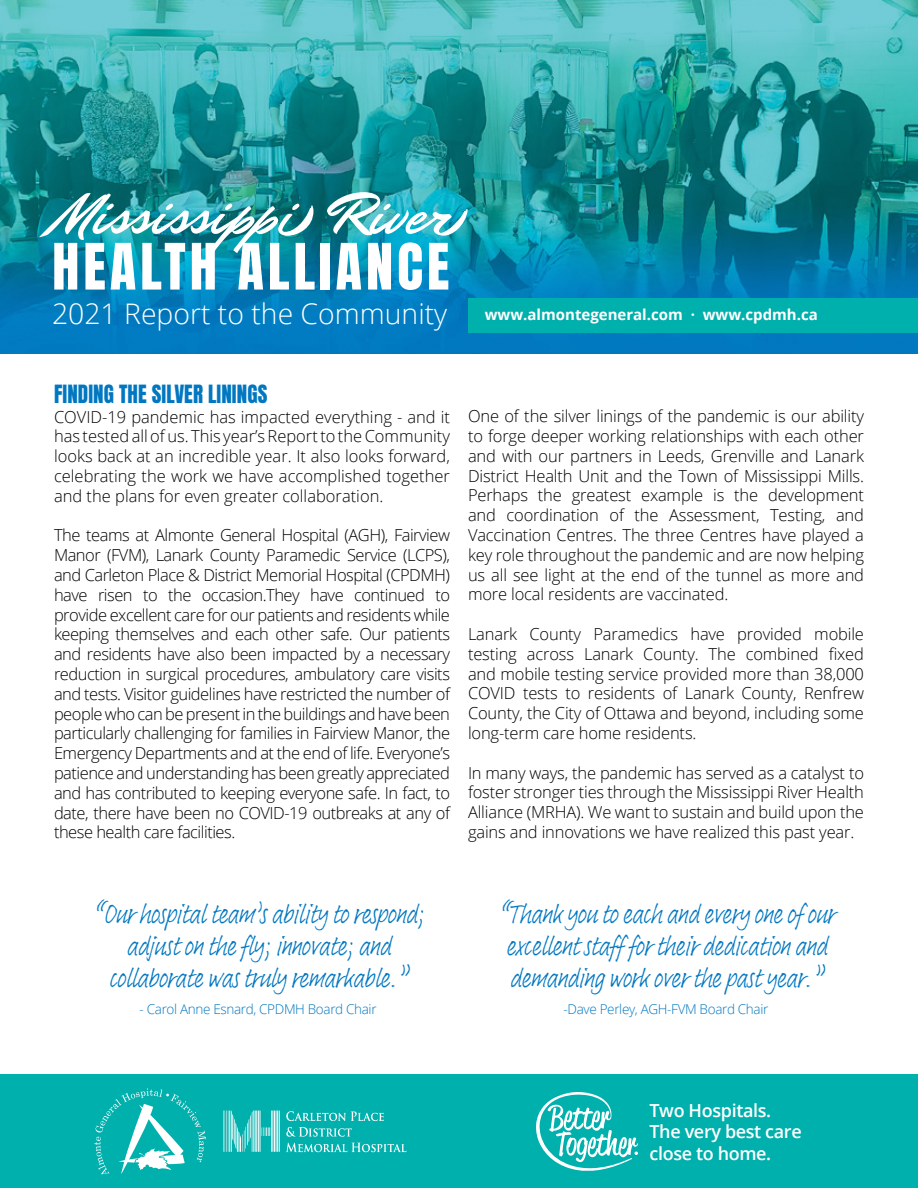
<style>
.page{position:relative;width:918px;height:1188px;background:#fff}
.page>*{position:absolute;margin:0;border:0;box-sizing:border-box;transform-origin:0 0}
.t1{font:59.1px "Mr Dafoe Pro";color:#fff}
.t2{font:54.3px "Anton";letter-spacing:.075em;color:#fff}
.t3{font:300 28.35px "Open Sans";color:#fff}
.t4{font:27px/32.4px "Adobe Handwriting Frank";letter-spacing:-.025em;color:#0177c1;text-align:center}
.t5{font:21px "Anton";letter-spacing:.005em;color:#0177c1}
.t6{font:600 18px/21.6px "Open Sans";letter-spacing:-.02em;color:#fff}
.t7{font:300 16.5px/19.8px "Open Sans";letter-spacing:-.01em;color:#000;text-align:justify}
.t8{font:700 15px "Open Sans";color:#fff}
.t9{font:300 13.5px "Open Sans";letter-spacing:-.025em;color:#0177c1}
</style>
<div class="page">
<img style="left:0;top:0;width:918px;height:354px">
<div style="left:468px;top:298px;width:450px;height:35px;background:#00b0ad"></div>
<div style="left:0;top:1075px;width:918px;height:113px;background:#00b0ad"></div>
<svg style="left:536px;top:1092px;width:102px;height:79px"></svg>
<svg style="left:94px;top:1088px;width:112px;height:86px"></svg>
<svg style="left:286px;top:1111px;width:98px;height:10px"></svg>
<svg style="left:286px;top:1127px;width:66px;height:10px"></svg>
<svg style="left:286px;top:1143px;width:121px;height:9px"></svg>
<svg style="left:223px;top:1110px;width:57px;height:42px"></svg>
<h1 class="t1" style="left:52px;top:178px;width:419px">Mississipp i Riv er</h1>
<h2 class="t2" style="left:52px;top:239px;width:399px">HEALTH ALLIANCE</h2>
<h3 class="t3" style="left:52px;top:294px;width:397px">2021 Report to the Community</h3>
<p class="t8" style="left:485px;top:303px;width:335px">www.almontegeneral.com · www.cpdmh.ca</p>
<p class="t5" style="left:54px;top:383px;width:215px">FINDING THE SILVER LININGS</p>
<p class="t7" style="left:54px;top:406px;width:398px">COVID-19 pandemic has impacted everything - and it has tested all of us. This year’s Report to the Community looks back at an incredible year. It also looks forward, celebrating the work we have accomplished together and the plans for even greater collaboration.</p>
<p class="t7" style="left:54px;top:525px;width:398px">The teams at Almonte General Hospital (AGH), Fairview Manor (FVM), Lanark County Paramedic Service (LCPS), and Carleton Place &amp; District Memorial Hospital (CPDMH) have risen to the occasion.They have continued to provide excellent care for our patients and residents while keeping themselves and each other safe. Our patients and residents have also been impacted by a necessary reduction in surgical procedures, ambulatory care visits and tests. Visitor guidelines have restricted the number of people who can be present in the buildings and have been particularly challenging for families in Fairview Manor, the Emergency Departments and at the end of life. Everyone’s patience and understanding has been greatly appreciated and has contributed to keeping everyone safe. In fact, to date, there have been no COVID-19 outbreaks at any of these health care facilities.</p>
<p class="t7" style="left:468px;top:406px;width:398px">One of the silver linings of the pandemic is our ability to forge deeper working relationships with each other and with our partners in Leeds, Grenville and Lanark District Health Unit and the Town of Mississippi Mills.<br>Perhaps the greatest example is the development and coordination of the Assessment, Testing, and Vaccination Centres. The three Centres have played a key role throughout the pandemic and are now helping us all see light at the end of the tunnel as more and more local residents are vaccinated.</p>
<p class="t7" style="left:468px;top:624px;width:398px">Lanark County Paramedics have provided mobile testing across Lanark County. The combined fixed and mobile testing service provided more than 38,000<br>COVID tests to residents of Lanark County, Renfrew County, the City of Ottawa and beyond, including some long-term care home residents.</p>
<p class="t7" style="left:468px;top:762px;width:398px">In many ways, the pandemic has served as a catalyst to foster stronger ties through the Mississippi River Health Alliance (MRHA). We want to sustain and build upon the gains and innovations we have realized this past year.</p>
<h3 class="t4" style="left:92px;top:898px;width:333px">“Our hospital team’s ability to respond; adjust on the fly; innovate; and collaborate was truly remarkable.”</h3>
<p class="t9" style="left:140px;top:1000px;width:238px">- Carol Anne Esnard, CPDMH Board Chair</p>
<h3 class="t4" style="left:498px;top:898px;width:338px;text-align:left">“Thank you to each and every one of our excellent staff for their dedication and demanding work over the past year.”</h3>
<p class="t9" style="left:564px;top:1000px;width:206px">-Dave Perley, AGH-FVM Board Chair</p>
<p class="t6" style="left:650px;top:1099px;width:154px">Two Hospitals.<br>The very best care close to home.</p>
</div>
